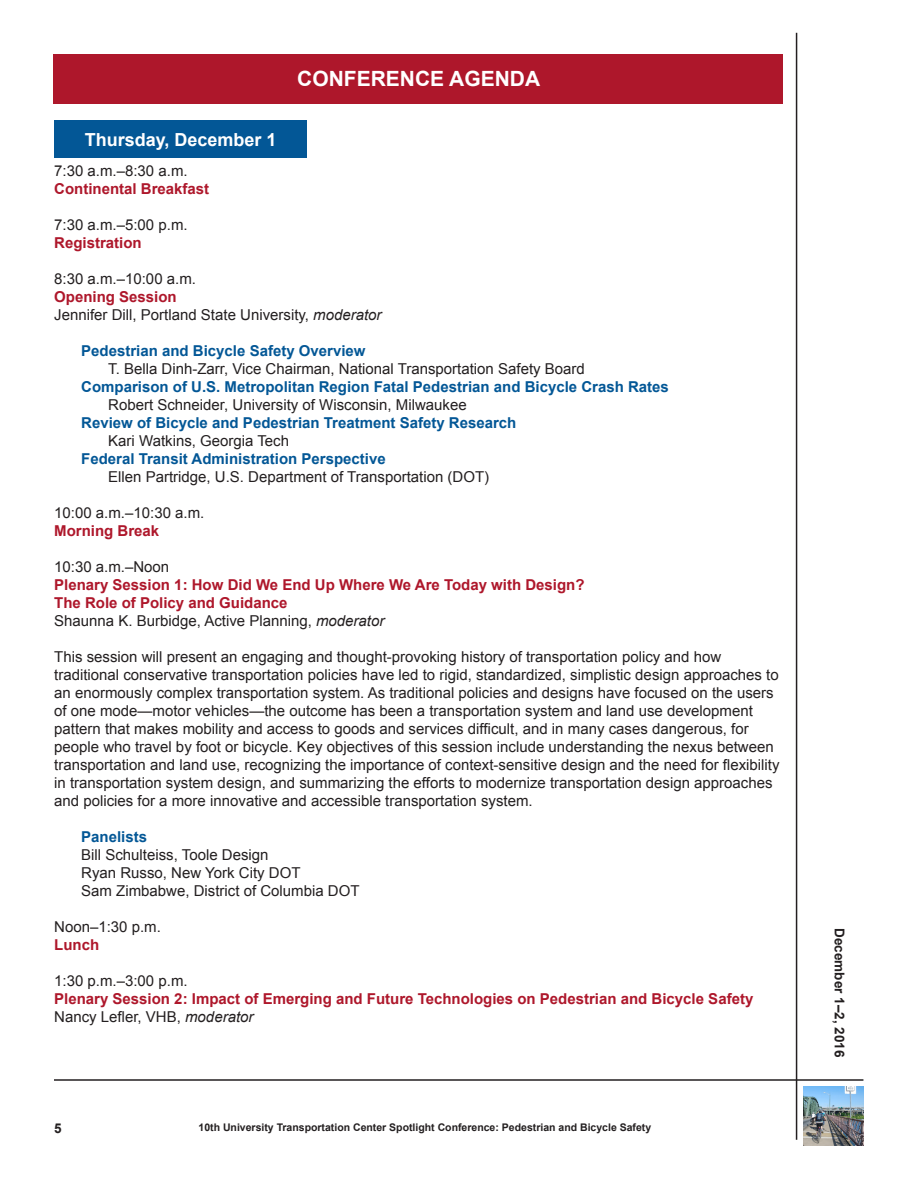
<style>
.page{position:relative;width:918px;height:1188px;background:#fff}
.page>*{position:absolute;margin:0;border:0;box-sizing:border-box;transform-origin:0 0}
.t1{font:700 21px "Arial";color:#fff}
.t2{font:700 18px "Arial";color:#fff}
.t3{font:15px/18px "Arial";color:#231f20}
.t4{font:700 15px "Arial";color:#ae172b}
.t5{font:700 15px "Arial";color:#035796}
.t6{font:700 13.5px "Arial";color:#231f20}
.Heading_1{font:700 10.5px "Arial";color:#231f20}
.s1{font-style:italic}
</style>
<div class="page">
<hr style="left:796px;top:33px;width:1px;height:1107px;background:#231f20">
<hr style="left:54px;top:1079px;width:809px;height:2px;background:#231f20">
<div style="left:54px;top:54px;width:729px;height:50px;background:#ae172b"></div>
<div style="left:54px;top:120px;width:253px;height:38px;background:#035796"></div>
<img style="left:803px;top:1086px;width:61px;height:59px">
<p class="t1" style="left:297px;top:65px;width:245px">CONFERENCE AGENDA</p>
<p class="t2" style="left:85px;top:128px;width:193px">Thursday, December 1</p>
<p class="t3" style="left:54px;top:162px;width:135px">7:30 a.m.–8:30 a.m.</p>
<p class="t4" style="left:54px;top:179px;width:157px">Continental Breakfast</p>
<p class="t3" style="left:54px;top:216px;width:135px">7:30 a.m.–5:00 p.m.</p>
<p class="t4" style="left:54px;top:233px;width:89px">Registration</p>
<p class="t3" style="left:54px;top:270px;width:143px">8:30 a.m.–10:00 a.m.</p>
<p class="t4" style="left:54px;top:287px;width:124px">Opening Session</p>
<p class="t3" style="left:54px;top:306px;width:329px">Jennifer Dill, Portland State University, <span class="s1">moderator</span></p>
<p class="t5" style="left:81px;top:341px;width:286px">Pedestrian and Bicycle Safety Overview</p>
<p class="t3" style="left:108px;top:360px;width:478px">T. Bella Dinh-Zarr, Vice Chairman, National Transportation Safety Board</p>
<p class="t5" style="left:81px;top:377px;width:589px">Comparison of U.S. Metropolitan Region Fatal Pedestrian and Bicycle Crash Rates</p>
<p class="t3" style="left:108px;top:396px;width:360px">Robert Schneider, University of Wisconsin, Milwaukee</p>
<p class="t5" style="left:81px;top:413px;width:437px">Review of Bicycle and Pedestrian Treatment Safety Research</p>
<p class="t3" style="left:108px;top:432px;width:182px">Kari Watkins, Georgia Tech</p>
<p class="t5" style="left:81px;top:449px;width:306px">Federal Transit Administration Perspective</p>
<p class="t3" style="left:108px;top:468px;width:382px">Ellen Partridge, U.S. Department of Transportation (DOT)</p>
<p class="t3" style="left:54px;top:504px;width:152px">10:00 a.m.–10:30 a.m.</p>
<p class="t4" style="left:54px;top:521px;width:107px">Morning Break</p>
<p class="t3" style="left:54px;top:558px;width:117px">10:30 a.m.–Noon</p>
<p class="t4" style="left:54px;top:575px;width:532px">Plenary Session 1: How Did We End Up Where We Are Today with Design?</p>
<p class="t4" style="left:54px;top:593px;width:235px">The Role of Policy and Guidance</p>
<p class="t3" style="left:54px;top:612px;width:332px">Shaunna K. Burbidge, Active Planning, <span class="s1">moderator</span></p>
<p class="t3" style="left:54px;top:648px;width:727px">This session will present an engaging and thought-provoking history of transportation policy and how traditional conservative transportation policies have led to rigid, standardized, simplistic design approaches to an enormously complex transportation system. As traditional policies and designs have focused on the users of one mode—motor vehicles—the outcome has been a transportation system and land use development pattern that makes mobility and access to goods and services difficult, and in many cases dangerous, for people who travel by foot or bicycle. Key objectives of this session include understanding the nexus between transportation and land use, recognizing the importance of context-sensitive design and the need for flexibility in transportation system design, and summarizing the efforts to modernize transportation design approaches and policies for a more innovative and accessible transportation system.</p>
<p class="t5" style="left:81px;top:827px;width:67px">Panelists</p>
<p class="t3" style="left:81px;top:846px;width:189px">Bill Schulteiss, Toole Design</p>
<p class="t3" style="left:81px;top:864px;width:221px">Ryan Russo, New York City DOT</p>
<p class="t3" style="left:81px;top:882px;width:280px">Sam Zimbabwe, District of Columbia DOT</p>
<p class="t3" style="left:54px;top:918px;width:108px">Noon–1:30 p.m.</p>
<p class="t4" style="left:54px;top:935px;width:46px">Lunch</p>
<p class="t3" style="left:54px;top:972px;width:135px">1:30 p.m.–3:00 p.m.</p>
<p class="t4" style="left:54px;top:989px;width:701px">Plenary Session 2: Impact of Emerging and Future Technologies on Pedestrian and Bicycle Safety</p>
<p class="t3" style="left:54px;top:1008px;width:201px">Nancy Lefler, VHB, <span class="s1">moderator</span></p>
<p class="t6" style="left:54px;top:1119px;width:9px">5</p>
<p class="Heading_1" style="left:199px;top:1120px;width:454px">10th University Transportation Center Spotlight Conference: Pedestrian and Bicycle Safety</p>
<p class="t6" style="left:849px;top:928px;width:131px;rotate:90deg">December 1–2, 2016</p>
</div>
